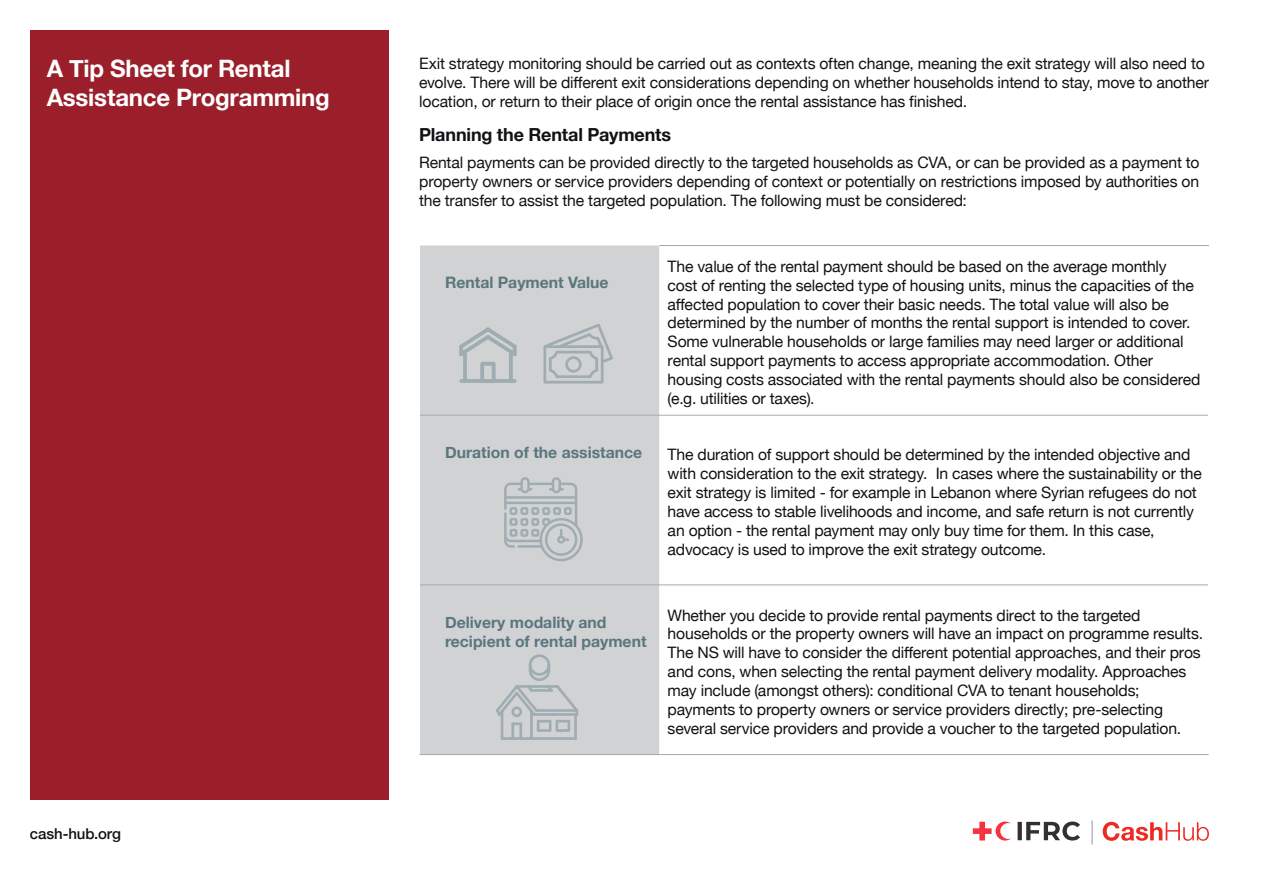
<style>
.page{position:relative;width:1263px;height:893px;background:#fff}
.page>*{position:absolute;margin:0;border:0;box-sizing:border-box;transform-origin:0 0}
.t1{font:700 24px/28.8px "Helvetica Neue";letter-spacing:-.01em;color:#fff}
.Body_copy_-_Shadow_b{font:700 18px "Helvetica Neue";letter-spacing:-.01em;color:#121216}
.red_bullets_copy{font:15.75px/18.9px "Helvetica Neue";letter-spacing:-.01em;color:#121216}
.t2{font:700 15.75px/18.9px "Helvetica Neue";color:#59777d}
.t3{font:500 15px "Helvetica Neue";letter-spacing:-.005em;color:#121216}
</style>
<div class="page">
<div style="left:31px;top:30px;width:358px;height:769px;background:#9a1f2a"></div>
<div style="left:420px;top:245px;width:239px;height:509px;background:#d1d2d4"></div>
<hr style="left:659px;top:415px;width:549px;height:1px;background:#a8a9ad">
<hr style="left:659px;top:585px;width:549px;height:1px;background:#a8a9ad">
<hr style="left:419px;top:754px;width:240px;height:1px;background:#a8a9ad">
<hr style="left:659px;top:754px;width:550px;height:1px;background:#a8a9ad">
<hr style="left:659px;top:245px;width:550px;height:1px;background:#a8a9ad">
<hr style="left:420px;top:415px;width:239px;height:1px;background:#9fadb2">
<hr style="left:420px;top:585px;width:239px;height:1px;background:#9fadb2">
<svg style="left:459px;top:327px;width:58px;height:29px;background:#c2c7ca"></svg>
<hr style="left:459px;top:345px;width:4px;height:11px;background:#9fadb2;border-radius:2px">
<svg style="left:513px;top:345px;width:4px;height:11px"></svg>
<hr style="left:463px;top:350px;width:4px;height:33px;background:#9fadb2;border-radius:2px">
<hr style="left:459px;top:379px;width:58px;height:4px;background:#9fadb2;border-radius:2px">
<hr style="left:509px;top:350px;width:4px;height:33px;background:#9fadb2;border-radius:2px">
<svg style="left:480px;top:362px;width:16px;height:17px"></svg>
<hr style="left:501px;top:710px;width:2px;height:30px;background:#9fadb2">
<hr style="left:530px;top:710px;width:3px;height:30px;background:#9fadb2">
<hr style="left:501px;top:737px;width:76px;height:3px;background:#9fadb2">
<hr style="left:574px;top:713px;width:3px;height:27px;background:#9fadb2">
<hr style="left:511px;top:722px;width:3px;height:18px;background:#9fadb2">
<hr style="left:519px;top:722px;width:3px;height:18px;background:#9fadb2">
<svg style="left:496px;top:654px;width:82px;height:78px;background:#c4c8cb"></svg>
<svg style="left:973px;top:821px;width:38px;height:19px"></svg>
<svg style="left:1017px;top:821px;width:63px;height:19px"></svg>
<svg style="left:1103px;top:822px;width:106px;height:19px"></svg>
<svg style="left:1092px;top:821px;width:1px;height:23px"></svg>
<svg style="left:543px;top:324px;width:70px;height:60px;background:#c0c5c8"></svg>
<svg style="left:504px;top:477px;width:79px;height:84px;background:#bfc5c8"></svg>
<p class="t1" style="left:47px;top:55px;width:285px">A Tip Sheet for Rental<br>Assistance Programming</p>
<p class="t3" style="left:30px;top:821px;width:93px">cash-hub.org</p>
<p class="red_bullets_copy" style="left:419px;top:55px;width:791px">Exit strategy monitoring should be carried out as contexts often change, meaning the exit strategy will also need to evolve. There will be different exit considerations depending on whether households intend to stay, move to another location, or return to their place of origin once the rental assistance has finished.</p>
<p class="Body_copy_-_Shadow_b" style="left:419px;top:120px;width:254px">Planning the Rental Payments</p>
<p class="red_bullets_copy" style="left:419px;top:154px;width:782px;text-align:justify">Rental payments can be provided directly to the targeted households as CVA, or can be provided as a payment to property owners or service providers depending of context or potentially on restrictions imposed by authorities on the transfer to assist the targeted population. The following must be considered:</p>
<p class="t2" style="left:445px;top:274px;width:165px">Rental Payment Value</p>
<p class="red_bullets_copy" style="left:668px;top:258px;width:534px">The value of the rental payment should be based on the average monthly<br>cost of renting the selected type of housing units, minus the capacities of the affected population to cover their basic needs. The total value will also be determined by the number of months the rental support is intended to cover.<br>Some vulnerable households or large families may need larger or additional rental support payments to access appropriate accommodation. Other housing costs associated with the rental payments should also be considered (e.g. utilities or taxes).</p>
<p class="t2" style="left:445px;top:443px;width:199px">Duration of the assistance</p>
<p class="red_bullets_copy" style="left:668px;top:446px;width:524px">The duration of support should be determined by the intended objective and</p>
<p class="red_bullets_copy" style="left:668px;top:465px;width:536px">with consideration to the exit strategy. In cases where the sustainability or the exit strategy is limited - for example in Lebanon where Syrian refugees do not have access to stable livelihoods and income, and safe return is not currently an option - the rental payment may only buy time for them. In this case, advocacy is used to improve the exit strategy outcome.</p>
<p class="t2" style="left:445px;top:613px;width:203px">Delivery modality and recipient of rental payment</p>
<p class="red_bullets_copy" style="left:668px;top:606px;width:537px">Whether you decide to provide rental payments direct to the targeted households or the property owners will have an impact on programme results.<br>The NS will have to consider the different potential approaches, and their pros and cons, when selecting the rental payment delivery modality. Approaches may include (amongst others): conditional CVA to tenant households; payments to property owners or service providers directly; pre-selecting several service providers and provide a voucher to the targeted population.</p>
</div>
